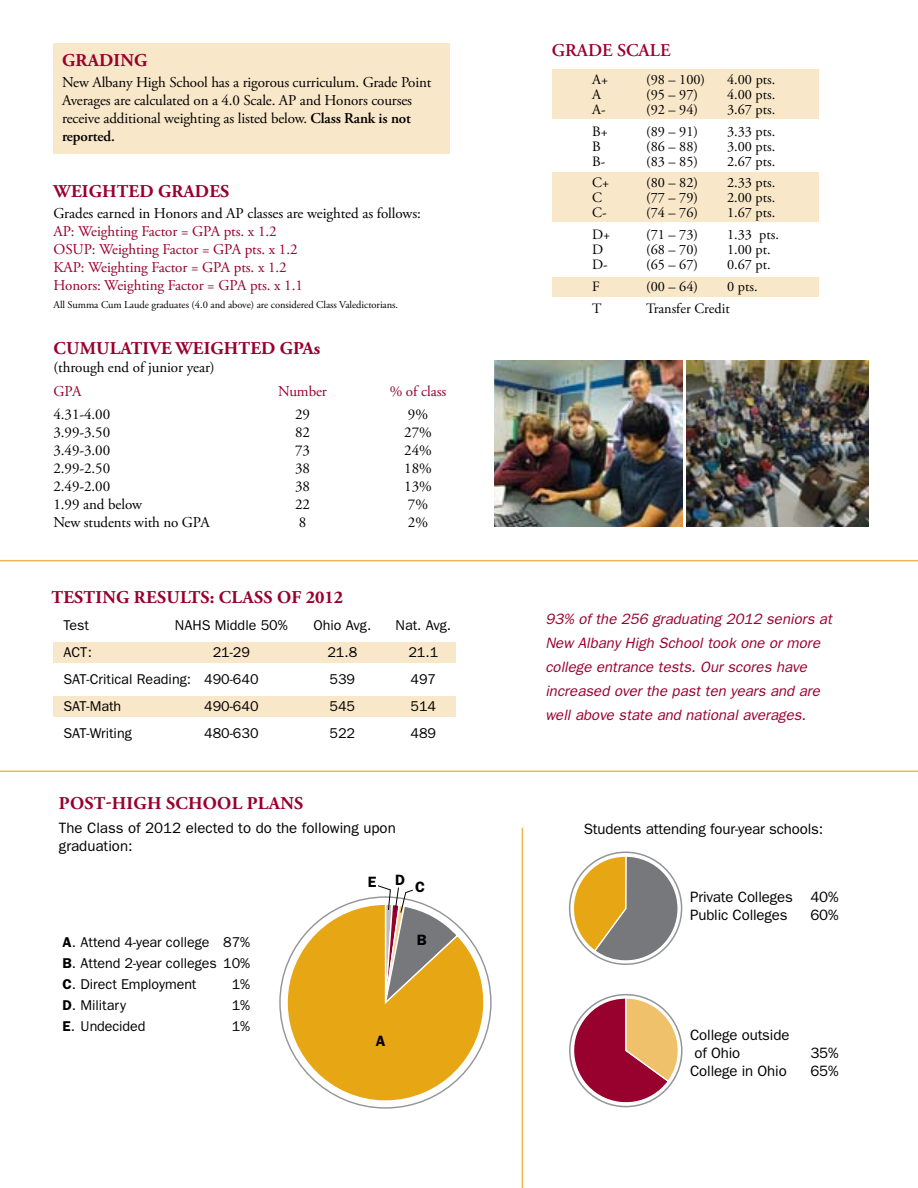
<style>
.page{position:relative;width:918px;height:1188px;background:#fff}
.page>*{position:absolute;margin:0;border:0;box-sizing:border-box;transform-origin:0 0}
.All_Cap_Red_Header{font:700 18px "Adobe Garamond Pro";letter-spacing:.01em;color:#98002e}
.Subhead_-_Garamond_B{font:600 18px "Adobe Garamond Pro";color:#98002e}
.All_Cap_Red_Header-2{font:15px/18px "Adobe Garamond Pro";letter-spacing:-.01em;color:#000}
.t1{font:italic 15px/24px "Franklin Gothic";color:#98002e}
.t2{font:15px/18px "Franklin Gothic";letter-spacing:-.01em;color:#000}
.All_Cap_Red_Header-3{font:15px "Adobe Garamond Pro";letter-spacing:-.005em;color:#98002e}
.t3{font:600 15px "Franklin Gothic";color:#000}
.t4{font:14.25px "Adobe Garamond Pro";color:#000}
.t5{font:14.25px "Franklin Gothic";color:#000}
.t6{font:10.5px "Adobe Garamond Pro";letter-spacing:-.005em;color:#000}
.s1{font-weight:600}
</style>
<div class="page">
<img style="left:687px;top:361px;width:182px;height:166px">
<hr style="left:522px;top:828px;width:1px;height:360px;background:#edb954">
<div style="left:53px;top:642px;width:403px;height:20px;background:#f9e7c9"></div>
<div style="left:53px;top:696px;width:403px;height:21px;background:#f9e7c9"></div>
<hr style="left:0;top:771px;width:918px;height:1px;background:#edb954">
<hr style="left:0;top:560px;width:918px;height:1px;background:#edb954">
<img style="left:495px;top:361px;width:187px;height:166px">
<svg style="left:286px;top:885px;width:199px;height:217px"></svg>
<div style="left:552px;top:70px;width:267px;height:49px;background:#f9e7c9"></div>
<div style="left:552px;top:173px;width:267px;height:49px;background:#f9e7c9"></div>
<div style="left:552px;top:277px;width:267px;height:19px;background:#f9e7c9"></div>
<div style="left:54px;top:43px;width:396px;height:110px;background:#f9e7c9"></div>
<svg style="left:568px;top:855px;width:110px;height:107px"></svg>
<svg style="left:569px;top:997px;width:111px;height:111px"></svg>
<p class="All_Cap_Red_Header" style="left:62px;top:49px;width:86px">GRADING</p>
<p class="All_Cap_Red_Header-2" style="left:62px;top:74px;width:371px">New Albany High School has a rigorous curriculum. Grade Point Averages are calculated on a 4.0 Scale. AP and Honors courses receive additional weighting as listed below. <span class="s1">Class Rank is not reported.</span></p>
<p class="All_Cap_Red_Header" style="left:54px;top:181px;width:177px">WEIGHTED GRADES</p>
<p class="All_Cap_Red_Header-2" style="left:54px;top:205px;width:369px">Grades earned in Honors and AP classes are weighted as follows:</p>
<p class="All_Cap_Red_Header-3" style="left:54px;top:223px;width:225px">AP: Weighting Factor = GPA pts. x 1.2</p>
<p class="All_Cap_Red_Header-3" style="left:54px;top:241px;width:246px">OSUP: Weighting Factor = GPA pts. x 1.2</p>
<p class="All_Cap_Red_Header-3" style="left:54px;top:259px;width:235px">KAP: Weighting Factor = GPA pts. x 1.2</p>
<p class="All_Cap_Red_Header-3" style="left:54px;top:277px;width:251px">Honors: Weighting Factor = GPA pts. x 1.1</p>
<p class="t6" style="left:54px;top:299px;width:346px">All Summa Cum Laude graduates (4.0 and above) are considered Class Valedictorians.</p>
<p class="All_Cap_Red_Header" style="left:54px;top:338px;width:268px">CUMULATIVE WEIGHTED GPAs</p>
<p class="All_Cap_Red_Header-2" style="left:54px;top:359px;width:163px">(through end of junior year)</p>
<p class="All_Cap_Red_Header-3" style="left:54px;top:382px;width:30px">GPA</p>
<p class="All_Cap_Red_Header-3" style="left:278px;top:382px;width:50px">Number</p>
<p class="All_Cap_Red_Header-3" style="left:390px;top:382px;width:58px">% of class</p>
<p class="All_Cap_Red_Header-2" style="left:54px;top:406px;width:58px">4.31-4.00</p>
<p class="All_Cap_Red_Header-2" style="left:295px;top:406px;width:16px">29</p>
<p class="All_Cap_Red_Header-2" style="left:408px;top:406px;width:22px">9%</p>
<p class="All_Cap_Red_Header-2" style="left:54px;top:424px;width:58px">3.99-3.50</p>
<p class="All_Cap_Red_Header-2" style="left:295px;top:424px;width:16px">82</p>
<p class="All_Cap_Red_Header-2" style="left:404px;top:424px;width:29px">27%</p>
<p class="All_Cap_Red_Header-2" style="left:54px;top:442px;width:58px">3.49-3.00</p>
<p class="All_Cap_Red_Header-2" style="left:295px;top:442px;width:16px">73</p>
<p class="All_Cap_Red_Header-2" style="left:404px;top:442px;width:29px">24%</p>
<p class="All_Cap_Red_Header-2" style="left:54px;top:460px;width:58px">2.99-2.50</p>
<p class="All_Cap_Red_Header-2" style="left:295px;top:460px;width:16px">38</p>
<p class="All_Cap_Red_Header-2" style="left:404px;top:460px;width:29px">18%</p>
<p class="All_Cap_Red_Header-2" style="left:54px;top:478px;width:58px">2.49-2.00</p>
<p class="All_Cap_Red_Header-2" style="left:295px;top:478px;width:16px">38</p>
<p class="All_Cap_Red_Header-2" style="left:404px;top:478px;width:29px">13%</p>
<p class="All_Cap_Red_Header-2" style="left:54px;top:496px;width:90px">1.99 and below</p>
<p class="All_Cap_Red_Header-2" style="left:295px;top:496px;width:16px">22</p>
<p class="All_Cap_Red_Header-2" style="left:408px;top:496px;width:22px">7%</p>
<p class="All_Cap_Red_Header-2" style="left:54px;top:514px;width:158px">New students with no GPA</p>
<p class="All_Cap_Red_Header-2" style="left:299px;top:514px;width:9px">8</p>
<p class="All_Cap_Red_Header-2" style="left:408px;top:514px;width:22px">2%</p>
<p class="All_Cap_Red_Header" style="left:52px;top:587px;width:293px">TESTING RESULTS: CLASS OF 2012</p>
<p class="t5" style="left:63px;top:617px;width:27px">Test</p>
<p class="t5" style="left:175px;top:617px;width:114px">NAHS Middle 50%</p>
<p class="t5" style="left:313px;top:617px;width:59px">Ohio Avg.</p>
<p class="t5" style="left:396px;top:617px;width:57px">Nat. Avg.</p>
<p class="t5" style="left:63px;top:644px;width:30px">ACT:</p>
<p class="t5" style="left:213px;top:644px;width:39px">21-29</p>
<p class="t5" style="left:327px;top:644px;width:31px">21.8</p>
<p class="t5" style="left:408px;top:644px;width:31px">21.1</p>
<p class="t5" style="left:63px;top:671px;width:197px">SAT-Critical Reading: 490-640</p>
<p class="t5" style="left:330px;top:671px;width:27px">539</p>
<p class="t5" style="left:411px;top:671px;width:27px">497</p>
<p class="t5" style="left:63px;top:698px;width:59px">SAT-Math</p>
<p class="t5" style="left:204px;top:698px;width:56px">490-640</p>
<p class="t5" style="left:330px;top:698px;width:27px">545</p>
<p class="t5" style="left:411px;top:698px;width:27px">514</p>
<p class="t5" style="left:63px;top:725px;width:70px">SAT-Writing</p>
<p class="t5" style="left:204px;top:725px;width:56px">480-630</p>
<p class="t5" style="left:330px;top:725px;width:27px">522</p>
<p class="t5" style="left:411px;top:725px;width:27px">489</p>
<p class="All_Cap_Red_Header" style="left:59px;top:793px;width:246px">POST-HIGH SCHOOL PLANS</p>
<p class="t2" style="left:59px;top:818px;width:338px">The Class of 2012 elected to do the following upon graduation:</p>
<p class="t3" style="left:368px;top:873px;width:10px">E</p>
<p class="t3" style="left:395px;top:871px;width:11px">D</p>
<p class="t3" style="left:415px;top:878px;width:11px">C</p>
<p class="t5" style="left:63px;top:934px;width:189px"><span class="s1">A</span>. Attend 4-year college 87%</p>
<p class="t5" style="left:63px;top:955px;width:189px"><span class="s1">B</span>. Attend 2-year colleges 10%</p>
<p class="t5" style="left:63px;top:976px;width:135px"><span class="s1">C</span>. Direct Employment</p>
<p class="t5" style="left:232px;top:976px;width:20px">1%</p>
<p class="t5" style="left:63px;top:997px;width:65px"><span class="s1">D</span>. Military</p>
<p class="t5" style="left:232px;top:997px;width:20px">1%</p>
<p class="t5" style="left:63px;top:1018px;width:84px"><span class="s1">E</span>. Undecided</p>
<p class="t5" style="left:232px;top:1018px;width:20px">1%</p>
<p class="t3" style="left:417px;top:931px;width:11px">B</p>
<p class="t3" style="left:376px;top:1032px;width:11px">A</p>
<p class="Subhead_-_Garamond_B" style="left:552px;top:40px;width:120px">GRADE SCALE</p>
<p class="t4" style="left:592px;top:71px;width:18px">A+</p>
<p class="t4" style="left:646px;top:71px;width:60px">(98 – 100)</p>
<p class="t4" style="left:727px;top:71px;width:50px">4.00 pts.</p>
<p class="t4" style="left:592px;top:86px;width:10px">A</p>
<p class="t4" style="left:646px;top:86px;width:53px">(95 – 97)</p>
<p class="t4" style="left:727px;top:86px;width:50px">4.00 pts.</p>
<p class="t4" style="left:592px;top:101px;width:15px">A-</p>
<p class="t4" style="left:646px;top:101px;width:53px">(92 – 94)</p>
<p class="t4" style="left:727px;top:101px;width:50px">3.67 pts.</p>
<p class="t4" style="left:592px;top:123px;width:17px">B+</p>
<p class="t4" style="left:646px;top:123px;width:53px">(89 – 91)</p>
<p class="t4" style="left:727px;top:123px;width:50px">3.33 pts.</p>
<p class="t4" style="left:592px;top:138px;width:10px">B</p>
<p class="t4" style="left:646px;top:138px;width:53px">(86 – 88)</p>
<p class="t4" style="left:727px;top:138px;width:50px">3.00 pts.</p>
<p class="t4" style="left:592px;top:153px;width:15px">B-</p>
<p class="t4" style="left:646px;top:153px;width:53px">(83 – 85)</p>
<p class="t4" style="left:727px;top:153px;width:50px">2.67 pts.</p>
<p class="t4" style="left:592px;top:174px;width:19px">C+</p>
<p class="t4" style="left:646px;top:174px;width:53px">(80 – 82)</p>
<p class="t4" style="left:727px;top:174px;width:50px">2.33 pts.</p>
<p class="t4" style="left:592px;top:189px;width:11px">C</p>
<p class="t4" style="left:646px;top:189px;width:53px">(77 – 79)</p>
<p class="t4" style="left:727px;top:189px;width:50px">2.00 pts.</p>
<p class="t4" style="left:592px;top:204px;width:16px">C-</p>
<p class="t4" style="left:646px;top:204px;width:53px">(74 – 76)</p>
<p class="t4" style="left:727px;top:204px;width:50px">1.67 pts.</p>
<p class="t4" style="left:592px;top:226px;width:20px">D+</p>
<p class="t4" style="left:646px;top:226px;width:53px">(71 – 73)</p>
<p class="t4" style="left:727px;top:226px;width:53px">1.33 pts.</p>
<p class="t4" style="left:592px;top:241px;width:13px">D</p>
<p class="t4" style="left:646px;top:241px;width:53px">(68 – 70)</p>
<p class="t4" style="left:727px;top:241px;width:45px">1.00 pt.</p>
<p class="t4" style="left:592px;top:256px;width:17px">D-</p>
<p class="t4" style="left:646px;top:256px;width:53px">(65 – 67)</p>
<p class="t4" style="left:727px;top:256px;width:45px">0.67 pt.</p>
<p class="t4" style="left:592px;top:278px;width:9px">F</p>
<p class="t4" style="left:646px;top:278px;width:53px">(00 – 64)</p>
<p class="t4" style="left:727px;top:278px;width:32px">0 pts.</p>
<p class="t4" style="left:592px;top:300px;width:11px">T</p>
<p class="t4" style="left:646px;top:300px;width:85px">Transfer Credit</p>
<p class="t1" style="left:545px;top:606px;width:288px">93% of the 256 graduating 2012 seniors at New Albany High School took one or more college entrance tests. Our scores have increased over the past ten years and are well above state and national averages.</p>
<p class="t2" style="left:584px;top:819px;width:241px">Students attending four-year schools:</p>
<p class="t2" style="left:690px;top:887px;width:150px">Private Colleges 40%</p>
<p class="t2" style="left:690px;top:905px;width:99px">Public Colleges</p>
<p class="t2" style="left:810px;top:905px;width:30px">60%</p>
<p class="t2" style="left:690px;top:1025px;width:101px">College outside of Ohio</p>
<p class="t2" style="left:810px;top:1043px;width:30px">35%</p>
<p class="t2" style="left:690px;top:1061px;width:98px">College in Ohio</p>
<p class="t2" style="left:810px;top:1061px;width:30px">65%</p>
</div>
